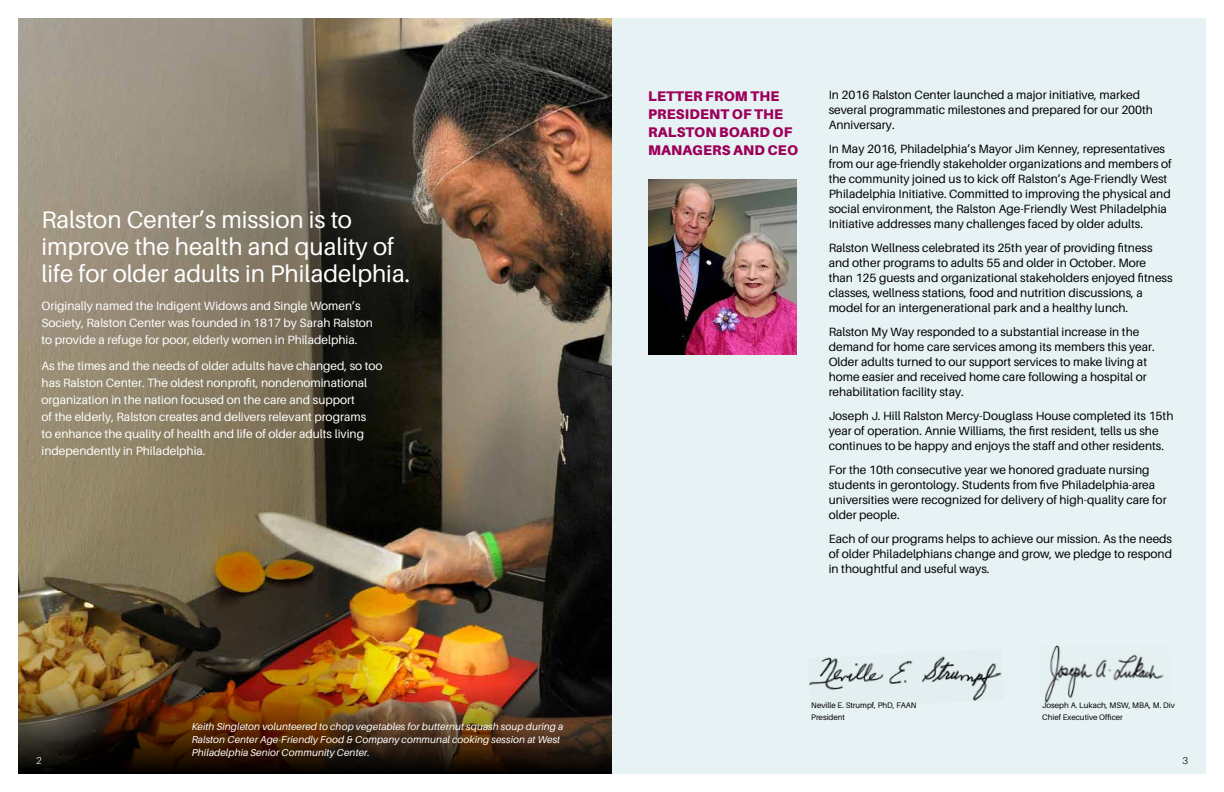
<style>
.page{position:relative;width:1224px;height:792px;background:#fff}
.page>*{position:absolute;margin:0;border:0;box-sizing:border-box;transform-origin:0 0}
.t1{font:24px/27px "Aileron";color:#fff}
.t2{font:900 14px/18px "Aileron";letter-spacing:.01em;color:#9c0058}
.t3{font:12px/15px "Aileron";color:#000}
.t4{font:12px/17px "Aileron";color:#fff}
.t5{font:italic 10px/13px "Aileron";letter-spacing:.01em;color:#fff}
.t6{font:300 10px "Aileron";color:#fff}
.t7{font:300 10px "Aileron";color:#000}
.t8{font:8px/12px "Aileron";color:#000}
</style>
<div class="page">
<div style="left:18px;top:18px;width:1188px;height:756px;background:#e7f2f5"></div>
<img style="left:18px;top:18px;width:594px;height:667px">
<img style="left:18px;top:685px;width:594px;height:89px">
<img style="left:809px;top:656px;width:193px;height:45px">
<img style="left:1044px;top:646px;width:120px;height:57px">
<img style="left:648px;top:179px;width:149px;height:175px">
<h1 class="t1" style="left:42px;top:207px;width:370px">Ralston Center’s mission is to improve the health and quality of life for older adults in Philadelphia.</h1>
<p class="t4" style="left:42px;top:297px;width:333px">Originally named the Indigent Widows and Single Women’s<br>Society, Ralston Center was founded in 1817 by Sarah Ralston to provide a refuge for poor, elderly women in Philadelphia.</p>
<p class="t4" style="left:42px;top:357px;width:343px">As the times and the needs of older adults have changed, so too has Ralston Center. The oldest nonprofit, nondenominational organization in the nation focused on the care and support<br>of the elderly, Ralston creates and delivers relevant programs<br>to enhance the quality of health and life of older adults living independently in Philadelphia.</p>
<p class="t2" style="left:648px;top:87px;width:151px">LETTER FROM THE<br>PRESIDENT OF THE<br>RALSTON BOARD OF<br>MANAGERS AND CEO</p>
<p class="t3" style="left:829px;top:88px;width:326px">In 2016 Ralston Center launched a major initiative, marked several programmatic milestones and prepared for our 200th<br>Anniversary.</p>
<p class="t3" style="left:829px;top:142px;width:345px">In May 2016, Philadelphia’s Mayor Jim Kenney, representatives from our age-friendly stakeholder organizations and members of the community joined us to kick off Ralston’s Age-Friendly West Philadelphia Initiative. Committed to improving the physical and social environment, the Ralston Age-Friendly West Philadelphia Initiative addresses many challenges faced by older adults.</p>
<p class="t3" style="left:829px;top:241px;width:345px">Ralston Wellness celebrated its 25th year of providing fitness and other programs to adults 55 and older in October. More than 125 guests and organizational stakeholders enjoyed fitness classes, wellness stations, food and nutrition discussions, a model for an intergenerational park and a healthy lunch.</p>
<p class="t3" style="left:829px;top:325px;width:328px">Ralston My Way responded to a substantial increase in the demand for home care services among its members this year.<br>Older adults turned to our support services to make living at home easier and received home care following a hospital or rehabilitation facility stay.</p>
<p class="t3" style="left:829px;top:409px;width:346px">Joseph J. Hill Ralston Mercy-Douglass House completed its 15th year of operation. Annie Williams, the first resident, tells us she continues to be happy and enjoys the staff and other residents.</p>
<p class="t3" style="left:829px;top:463px;width:339px">For the 10th consecutive year we honored graduate nursing students in gerontology. Students from five Philadelphia-area universities were recognized for delivery of high-quality care for older people.</p>
<p class="t3" style="left:829px;top:532px;width:345px;text-align:justify">Each of our programs helps to achieve our mission. As the needs of older Philadelphians change and grow, we pledge to respond in thoughtful and useful ways.</p>
<p class="t8" style="left:811px;top:699px;width:107px">Neville E. Strumpf, PhD, FAAN<br>President</p>
<p class="t8" style="left:1042px;top:699px;width:134px">Joseph A. Lukach, MSW, MBA, M. Div<br>Chief Executive Officer</p>
<p class="t5" style="left:192px;top:720px;width:373px">Keith Singleton volunteered to chop vegetables for butternut squash soup during a<br>Ralston Center Age-Friendly Food &amp; Company communal cooking session at West<br>Philadelphia Senior Community Center.</p>
<p class="t6" style="left:36px;top:755px;width:7px">2</p>
<p class="t7" style="left:1182px;top:755px;width:7px">3</p>
</div>
